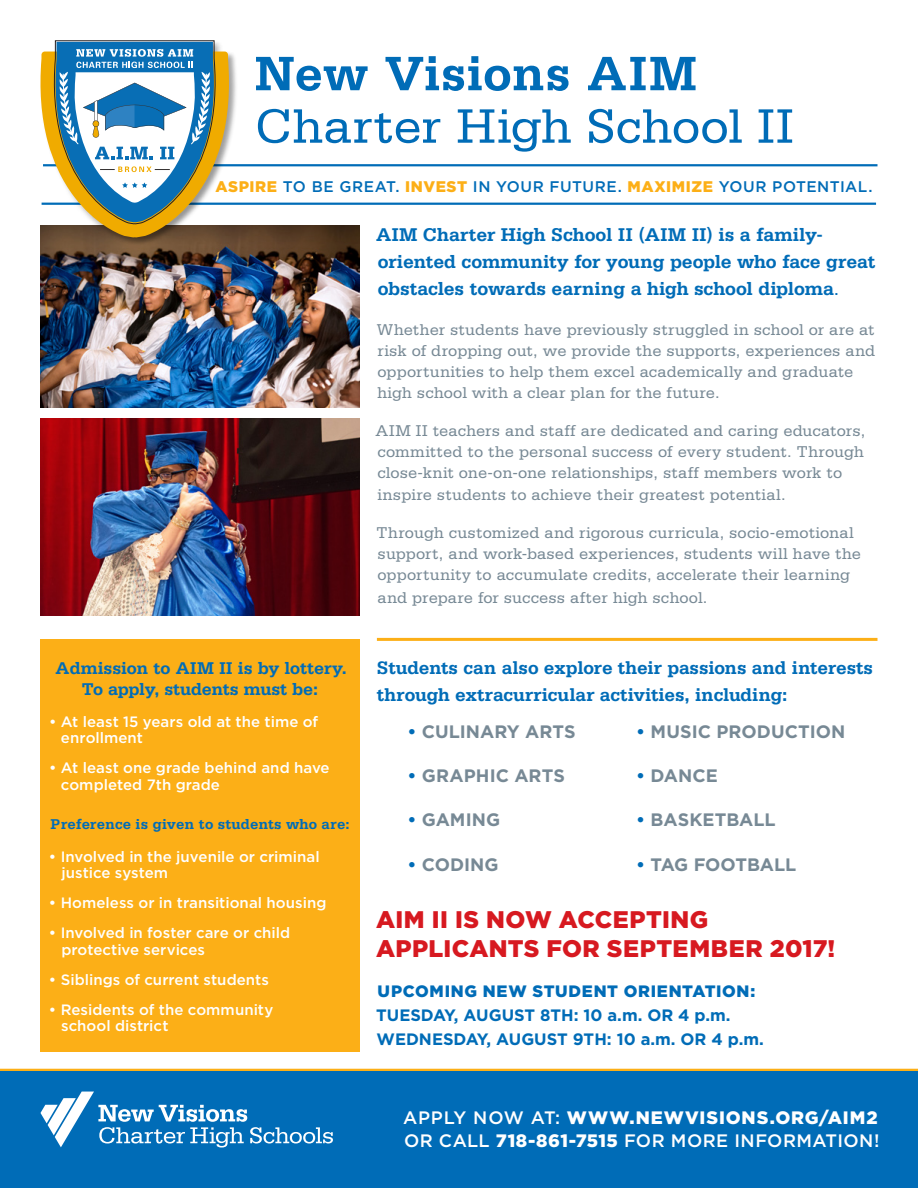
<style>
.page{position:relative;width:918px;height:1188px;background:#fff}
.page>*{position:absolute;margin:0;border:0;box-sizing:border-box;transform-origin:0 0}
.t1{font:51px "Serifa";color:#006cb7}
.t2{font:700 51px "Serifa";color:#006cb7}
.t3{font:900 24px/28.8px "Gotham";letter-spacing:.015em;color:#d71920}
.t4{font:700 19.5px/27px "Serifa";letter-spacing:-.005em;color:#006cb7}
.t5{font:700 19.2px/27px "Serifa";letter-spacing:-.005em;color:#006cb7}
.t6{font:700 18px "Gotham";color:#778995}
.t7{font:500 18px/24px "Gotham";letter-spacing:.025em;color:#fff}
.t8{font:700 18px/21.6px "Serifa";letter-spacing:-.005em;color:#006cb7;text-align:center}
.t9{font:16.5px/21px "Serifa";letter-spacing:.005em;color:#778995}
.t10{font:700 16.5px/24px "Gotham";color:#006cb7}
.t11{font:900 16.5px "Gotham";letter-spacing:.04em;color:#006cb7}
.t12{font:500 15.3px "Gotham";letter-spacing:.03em;color:#006cb7}
.t13{font:500 15px/16.5px "Gotham";letter-spacing:.005em;color:#fff}
.t14{font:700 15px "Serifa";letter-spacing:.005em;color:#006cb7}
.s1{font-weight:900;color:#fcaf17}
.s2{font-weight:400}
.s3{color:#006cb7}
.s4{font-weight:900}
</style>
<div class="page">
<hr style="left:0;top:1069px;width:918px;height:3px;background:#fcaf17">
<div style="left:0;top:1072px;width:918px;height:116px;background:#006cb7"></div>
<div style="left:40px;top:639px;width:320px;height:412px;background:#fcaf17"></div>
<svg style="left:40px;top:1092px;width:293px;height:56px"></svg>
<img style="left:40px;top:418px;width:320px;height:197px">
<img style="left:40px;top:226px;width:320px;height:181px">
<hr style="left:42px;top:203px;width:834px;height:2px;background:#006cb7">
<hr style="left:43px;top:164px;width:835px;height:2px;background:#006cb7">
<div style="left:39px;top:39px;width:199px;height:207px;background:#000;opacity:.3"></div>
<div style="left:34px;top:34px;width:198px;height:144px;background:#fff"></div>
<div style="left:61px;top:39px;width:175px;height:205px;background:#000;opacity:.75"></div>
<svg style="left:39px;top:40px;width:191px;height:197px"></svg>
<hr style="left:377px;top:638px;width:500px;height:3px;background:#fcaf17">
<h1 class="t2" style="left:255px;top:44px;width:444px">New Visions AIM</h1>
<h1 class="t1" style="left:255px;top:98px;width:540px">Charter High School II</h1>
<p class="t12" style="left:215px;top:176px;width:659px"><span class="s1">ASPIRE</span> TO BE GREAT. <span class="s1">INVEST</span> IN YOUR FUTURE. <span class="s1">MAXIMIZE</span> YOUR POTENTIAL.</p>
<p class="t8" style="left:56px;top:657px;width:293px">Admission to AIM II is by lottery.<br>To apply, students must be:</p>
<p class="t13" style="left:61px;top:713px;width:259px;text-indent:-12px">• At least 15 years old at the time of enrollment</p>
<p class="t13" style="left:61px;top:759px;width:270px;text-indent:-12px">• At least one grade behind and have completed 7th grade</p>
<p class="t14" style="left:51px;top:815px;width:300px">Preference is given to students who are:</p>
<p class="t13" style="left:61px;top:848px;width:260px;text-indent:-12px">• Involved in the juvenile or criminal justice system</p>
<p class="t13" style="left:49px;top:894px;width:279px">• Homeless or in transitional housing</p>
<p class="t13" style="left:61px;top:924px;width:230px;text-indent:-12px">• Involved in foster care or child protective services</p>
<p class="t13" style="left:49px;top:971px;width:222px">• Siblings of current students</p>
<p class="t13" style="left:61px;top:1001px;width:214px;text-indent:-12px">• Residents of the community school district</p>
<p class="t4" style="left:376px;top:220px;width:501px">AIM Charter High School II (AIM II) is a family&shy;oriented community for young people who face great obstacles towards earning a high school diploma<span class="s2">.</span></p>
<p class="t9" style="left:377px;top:319px;width:500px">Whether students have previously struggled in school or are at risk of dropping out, we provide the supports, experiences and opportunities to help them excel academically and graduate high school with a clear plan for the future.</p>
<p class="t9" style="left:376px;top:420px;width:491px;text-align:justify">AIM II teachers and staff are dedicated and caring educators, committed to the personal success of every student. Through close-knit one-on-one relationships, staff members work to</p>
<p class="t9" style="left:378px;top:484px;width:409px">inspire students to achieve their greatest potential.</p>
<p class="t9" style="left:377px;top:522px;width:486px">Through customized and rigorous curricula, socio-emotional support, and work-based experiences, students will have the opportunity to accumulate credits, accelerate their learning</p>
<p class="t9" style="left:378px;top:586px;width:331px">and prepare for success after high school.</p>
<p class="t5" style="left:377px;top:654px;width:498px">Students can also explore their passions and interests through extracurricular activities, including:</p>
<p class="t6" style="left:407px;top:720px;width:170px"><span class="s3">•</span> CULINARY ARTS</p>
<p class="t6" style="left:407px;top:764px;width:159px"><span class="s3">•</span> GRAPHIC ARTS</p>
<p class="t6" style="left:407px;top:808px;width:94px"><span class="s3">•</span> GAMING</p>
<p class="t6" style="left:407px;top:852px;width:93px"><span class="s3">•</span> CODING</p>
<p class="t6" style="left:636px;top:720px;width:211px"><span class="s3">•</span> MUSIC PRODUCTION</p>
<p class="t6" style="left:636px;top:764px;width:83px"><span class="s3">•</span> DANCE</p>
<p class="t6" style="left:636px;top:808px;width:141px"><span class="s3">•</span> BASKETBALL</p>
<p class="t6" style="left:636px;top:852px;width:162px"><span class="s3">•</span> TAG FOOTBALL</p>
<h2 class="t3" style="left:376px;top:905px;width:461px">AIM II IS NOW ACCEPTING<br>APPLICANTS FOR SEPTEMBER 2017!</h2>
<p class="t11" style="left:378px;top:980px;width:379px">UPCOMING NEW STUDENT ORIENTATION:</p>
<p class="t10" style="left:376px;top:1004px;width:389px">TUESDAY, AUGUST 8TH: 10 a.m. OR 4 p.m.<br>WEDNESDAY, AUGUST 9TH: 10 a.m. OR 4 p.m.</p>
<p class="t7" style="left:403px;top:1105px;width:478px">APPLY NOW AT: <span class="s4">WWW.NEWVISIONS.ORG/AIM2<br></span>OR CALL <span class="s4">718-861-7515</span> FOR MORE INFORMATION!</p>
</div>
